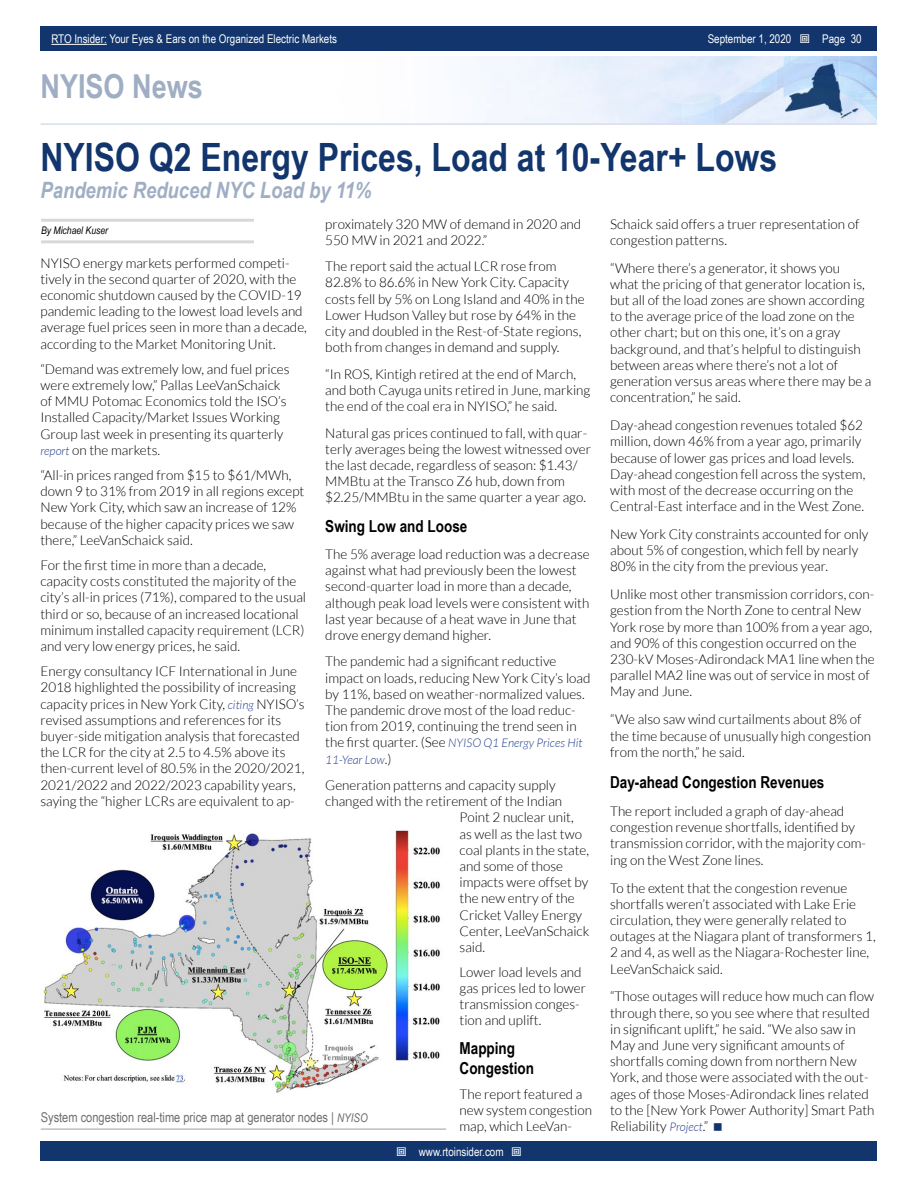
<style>
.page{position:relative;width:918px;height:1188px;background:#fff}
.page>*{position:absolute;margin:0;border:0;box-sizing:border-box;transform-origin:0 0}
.t1{font:700 39px "Arial Narrow";color:#11356c}
.t2{font:700 33px "Arial Narrow";color:#a0aec4}
.t3{font:italic 700 22.5px "Arial Narrow";color:#a0aec4}
.t4{font:700 16.5px/19.8px "Arial Narrow";color:#000}
.t5{font:300 13.5px/16.2px "Lato";color:#000}
.t6{font:13.5px "Arial Narrow";color:#6d6e71}
.t7{font:12px "Arial Narrow";color:#fff}
.t8{font:italic 300 12px/16.2px "Lato";color:#25408f}
.t9{font:italic 10.5px "Arial Narrow";color:#000}
.s1{font-style:normal;font-size:13.5px;color:#000}
.s2{font-style:italic;font-size:12px;color:#25408f}
.s3{font-style:italic;font-size:12px}
</style>
<div class="page">
<div style="left:41px;top:1142px;width:836px;height:19px;background:#11356c"></div>
<div style="left:41px;top:27px;width:836px;height:24px;background:#11356c"></div>
<hr style="left:51px;top:44px;width:56px;height:1px;background:#fff">
<img style="left:474px;top:56px;width:403px;height:67px">
<hr style="left:40px;top:123px;width:837px;height:2px;background:#d6deec">
<hr style="left:41px;top:219px;width:213px;height:3px;background:#d8d8d8">
<hr style="left:41px;top:240px;width:213px;height:3px;background:#d8d8d8">
<hr style="left:41px;top:1128px;width:405px;height:2px;background:#bfbfbf">
<img style="left:43px;top:830px;width:397px;height:263px">
<p class="t7" style="left:51px;top:30px;width:287px">RTO Insider: Your Eyes &amp; Ears on the Organized Electric Markets</p>
<p class="t7" style="left:708px;top:30px;width:85px">September 1, 2020</p>
<p class="t7" style="left:822px;top:30px;width:41px">Page 30</p>
<h2 class="t2" style="left:40px;top:61px;width:164px">NYISO News</h2>
<h1 class="t1" style="left:40px;top:128px;width:738px">NYISO Q2 Energy Prices, Load at 10-Year+ Lows</h1>
<h3 class="t3" style="left:40px;top:173px;width:332px">Pandemic Reduced NYC Load by 11%</h3>
<p class="t9" style="left:41px;top:223px;width:68px">By Michael Kuser</p>
<p class="t5" style="left:325px;top:216px;width:257px">proximately 320 MW of demand in 2020 and<br>550 MW in 2021 and 2022.”</p>
<p class="t5" style="left:325px;top:258px;width:261px">The report said the actual LCR rose from 82.8% to 86.6% in New York City. Capacity costs fell by 5% on Long Island and 40% in the Lower Hudson Valley but rose by 64% in the city and doubled in the Rest-of-State regions, both from changes in demand and supply.</p>
<p class="t5" style="left:325px;top:366px;width:267px">“In ROS, Kintigh retired at the end of March, and both Cayuga units retired in June, marking the end of the coal era in NYISO,” he said.</p>
<p class="t5" style="left:325px;top:425px;width:267px">Natural gas prices continued to fall, with quar&shy;terly averages being the lowest witnessed over the last decade, regardless of season: $1.43/ MMBtu at the Transco Z6 hub, down from $2.25/MMBtu in the same quarter a year ago.</p>
<p class="t4" style="left:325px;top:516px;width:144px">Swing Low and Loose</p>
<p class="t5" style="left:325px;top:546px;width:266px">The 5% average load reduction was a decrease against what had previously been the lowest second-quarter load in more than a decade, although peak load levels were consistent with last year because of a heat wave in June that drove energy demand higher.</p>
<p class="t5" style="left:325px;top:653px;width:267px">The pandemic had a significant reductive impact on loads, reducing New York City’s load by 11%, based on weather-normalized values.<br>The pandemic drove most of the load reduc&shy;tion from 2019, continuing the trend seen in</p>
<p class="t8" style="left:325px;top:735px;width:259px"><span class="s1">the first quarter. (See</span> NYISO Q1 Energy Prices Hit<br>11-Year Low<span class="s1">.)</span></p>
<p class="t5" style="left:325px;top:777px;width:232px">Generation patterns and capacity supply</p>
<p class="t5" style="left:325px;top:793px;width:238px">changed with the retirement of the Indian</p>
<p class="t5" style="left:460px;top:810px;width:116px">Point 2 nuclear unit,</p>
<p class="t5" style="left:460px;top:826px;width:124px">as well as the last two</p>
<p class="t5" style="left:460px;top:842px;width:131px">coal plants in the state,</p>
<p class="t5" style="left:460px;top:858px;width:105px">and some of those</p>
<p class="t5" style="left:460px;top:874px;width:130px">impacts were offset by</p>
<p class="t5" style="left:460px;top:891px;width:117px">the new entry of the</p>
<p class="t5" style="left:460px;top:907px;width:124px">Cricket Valley Energy</p>
<p class="t5" style="left:460px;top:923px;width:131px">Center, LeeVanSchaick</p>
<p class="t5" style="left:460px;top:939px;width:27px">said.</p>
<p class="t5" style="left:460px;top:964px;width:128px">Lower load levels and gas prices led to lower transmission conges&shy;tion and uplift.</p>
<p class="t4" style="left:460px;top:1037px;width:76px">Mapping<br>Congestion</p>
<p class="t5" style="left:460px;top:1086px;width:134px">The report featured a new system congestion map, which LeeVan-</p>
<p class="t5" style="left:610px;top:216px;width:251px">Schaick said offers a truer representation of congestion patterns.</p>
<p class="t5" style="left:610px;top:260px;width:263px">“Where there’s a generator, it shows you what the pricing of that generator location is, but all of the load zones are shown according to the average price of the load zone on the other chart; but on this one, it’s on a gray background, and that’s helpful to distinguish between areas where there’s not a lot of generation versus areas where there may be a concentration,” he said.</p>
<p class="t5" style="left:610px;top:417px;width:257px">Day-ahead congestion revenues totaled $62 million, down 46% from a year ago, primarily because of lower gas prices and load levels.<br>Day-ahead congestion fell across the system, with most of the decrease occurring on the Central-East interface and in the West Zone.</p>
<p class="t5" style="left:610px;top:526px;width:260px">New York City constraints accounted for only about 5% of congestion, which fell by nearly<br>80% in the city from the previous year.</p>
<p class="t5" style="left:610px;top:586px;width:266px">Unlike most other transmission corridors, con&shy;gestion from the North Zone to central New York rose by more than 100% from a year ago, and 90% of this congestion occurred on the 230-kV Moses-Adirondack MA1 line when the parallel MA2 line was out of service in most of May and June.</p>
<p class="t5" style="left:610px;top:711px;width:262px">“We also saw wind curtailments about 8% of the time because of unusually high congestion from the north,” he said.</p>
<p class="t4" style="left:610px;top:772px;width:216px">Day-ahead Congestion Revenues</p>
<p class="t5" style="left:610px;top:803px;width:257px">The report included a graph of day-ahead congestion revenue shortfalls, identified by transmission corridor, with the majority com&shy;ing on the West Zone lines.</p>
<p class="t5" style="left:610px;top:880px;width:267px">To the extent that the congestion revenue shortfalls weren’t associated with Lake Erie circulation, they were generally related to outages at the Niagara plant of transformers 1, 2 and 4, as well as the Niagara-Rochester line, LeeVanSchaick said.</p>
<p class="t5" style="left:610px;top:989px;width:266px">“Those outages will reduce how much can flow through there, so you see where that resulted in significant uplift,” he said. “We also saw in May and June very significant amounts of shortfalls coming down from northern New York, and those were associated with the out&shy;ages of those Moses-Adirondack lines related to the [New York Power Authority] Smart Path Reliability <span class="s2">Project</span>.”</p>
<p class="t5" style="left:40px;top:255px;width:268px">NYISO energy markets performed competi&shy;tively in the second quarter of 2020, with the economic shutdown caused by the COVID-19 pandemic leading to the lowest load levels and average fuel prices seen in more than a decade, according to the Market Monitoring Unit.</p>
<p class="t5" style="left:40px;top:361px;width:251px">“Demand was extremely low, and fuel prices were extremely low,” Pallas LeeVanSchaick of MMU Potomac Economics told the ISO’s Installed Capacity/Market Issues Working Group last week in presenting its quarterly <span class="s2">report</span> on the markets.</p>
<p class="t5" style="left:41px;top:467px;width:265px">“All-in prices ranged from $15 to $61/MWh, down 9 to 31% from 2019 in all regions except New York City, which saw an increase of 12% because of the higher capacity prices we saw there,” LeeVanSchaick said.</p>
<p class="t5" style="left:41px;top:557px;width:267px">For the first time in more than a decade, capacity costs constituted the majority of the city’s all-in prices (71%), compared to the usual third or so, because of an increased locational minimum installed capacity requirement (LCR) and very low energy prices, he said.</p>
<p class="t5" style="left:40px;top:663px;width:266px">Energy consultancy ICF International in June 2018 highlighted the possibility of increasing capacity prices in New York City, <span class="s2">citing</span> NYISO’s revised assumptions and references for its buyer-side mitigation analysis that forecasted the LCR for the city at 2.5 to 4.5% above its then-current level of 80.5% in the 2020/2021, 2021/2022 and 2022/2023 capability years, saying the “higher LCRs are equivalent to ap-</p>
<p class="t6" style="left:41px;top:1107px;width:329px">System congestion real-time price map at generator nodes | <span class="s3">NYISO</span></p>
<p class="t7" style="left:419px;top:1143px;width:86px">www.rtoinsider.com</p>
</div>
